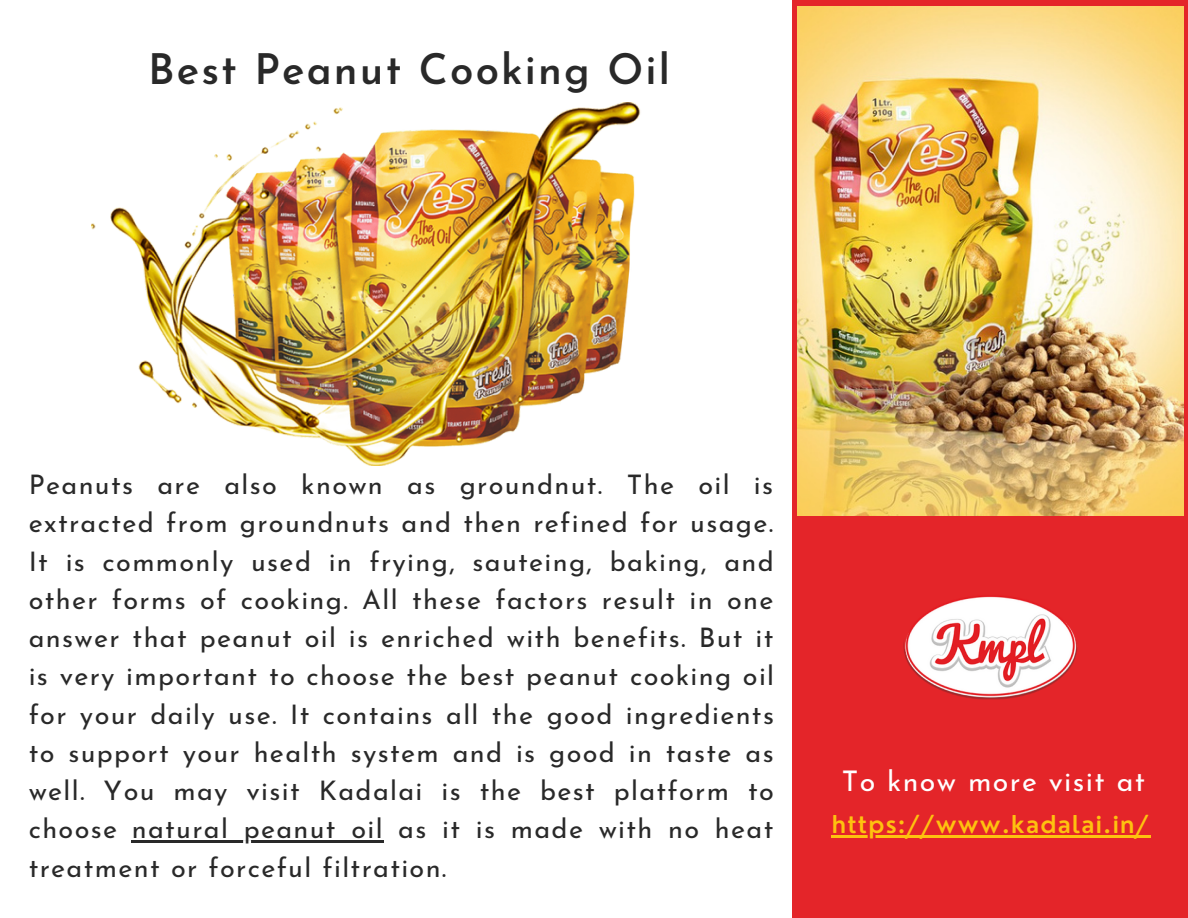
<style>
.page{position:relative;width:1188px;height:918px;background:#fff}
.page>*{position:absolute;margin:0;border:0;box-sizing:border-box;transform-origin:0 0}
.t1{font:600 42px "Josefin Sans";letter-spacing:.05em;color:#292929}
.t2{font:28.5px "Josefin Sans";letter-spacing:.05em;color:#fff}
.t3{font:27px/38.2px "Josefin Sans";letter-spacing:.05em;color:#292929;text-align:justify}
.t4{font:600 24px "Nourd";letter-spacing:.05em;color:#fec20f}
</style>
<div class="page">
<div style="left:792px;top:0;width:396px;height:918px;background:#e42529"></div>
<img style="left:903px;top:596px;width:174px;height:103px">
<img style="left:92px;top:103px;width:549px;height:362px">
<img style="left:798px;top:7px;width:385px;height:508px">
<hr style="left:132px;top:841px;width:252px;height:2px;background:#292929">
<hr style="left:832px;top:835px;width:26px;height:3px;background:#fec20f">
<hr style="left:858px;top:835px;width:292px;height:3px;background:#fec20f">
<p class="t1" style="left:148px;top:53px;width:523px">Best Peanut Cooking Oil</p>
<p class="t3" style="left:29px;top:468px;width:747px">Peanuts are also known as groundnut. The oil is extracted from groundnuts and then refined for usage.<br>It is commonly used in frying, sauteing, baking, and other forms of cooking. All these factors result in one answer that peanut oil is enriched with benefits. But it is very important to choose the best peanut cooking oil for your daily use. It contains all the good ingredients to support your health system and is good in taste as well. You may visit Kadalai is the best platform to choose natural peanut oil as it is made with no heat treatment or forceful filtration.</p>
<p class="t2" style="left:842px;top:770px;width:305px">To know more visit at</p>
<p class="t4" style="left:832px;top:809px;width:319px">https://www.kadalai.in/</p>
</div>
